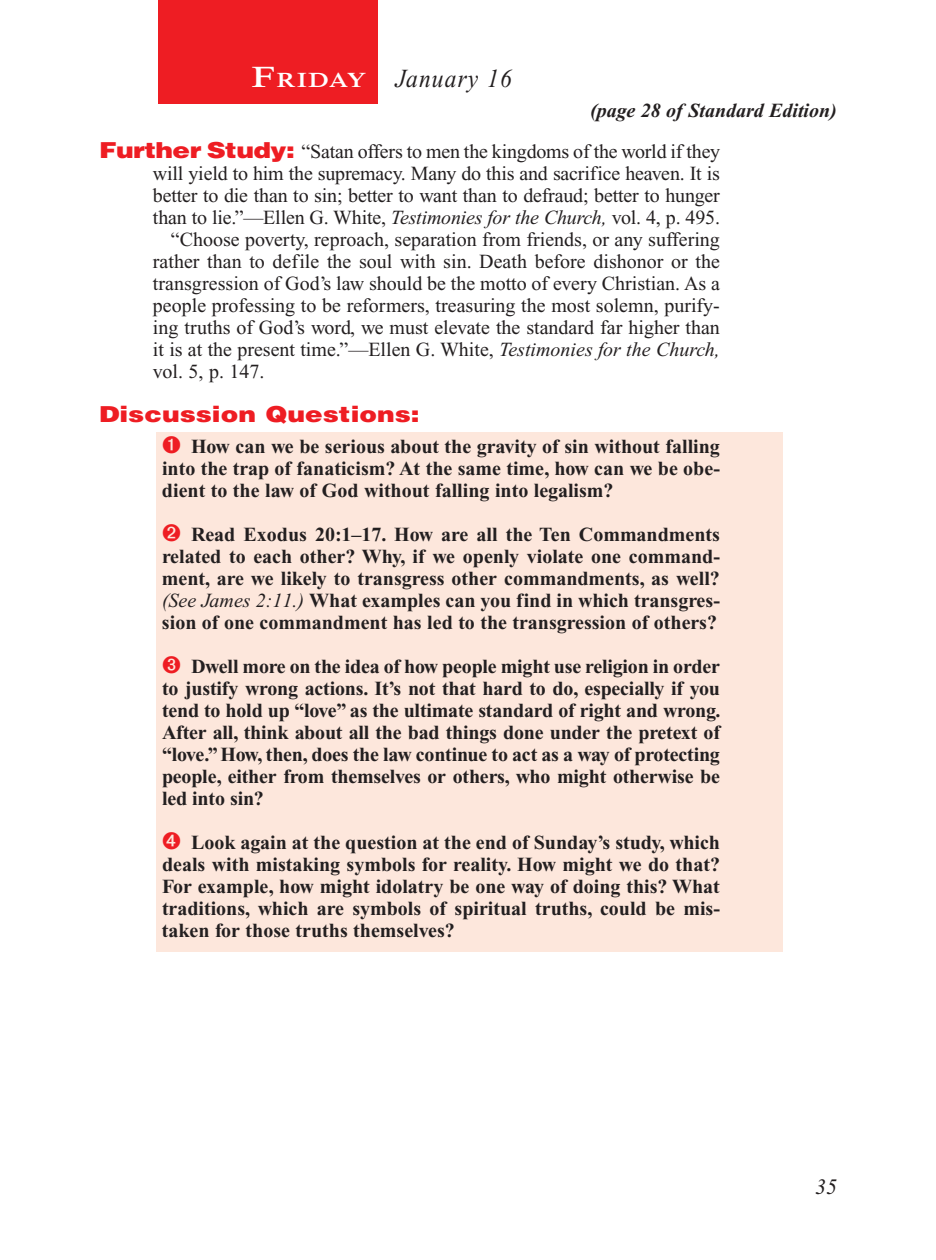
<style>
.page{position:relative;width:936px;height:1260px;background:#fff}
.page>*{position:absolute;margin:0;border:0;box-sizing:border-box;transform-origin:0 0}
.Lesson_Dates{font:italic 26px "Times New Roman PS Std";letter-spacing:.05em;color:#231f20;scale:.9 1}
.Question{font:900 22px "Helvetica LT Std";color:#ee1d23;scale:1.2 1}
.t1{font:italic 22px "Times New Roman PS Std";color:#231f20}
.Daily_Header{font:600 21px "Times NRMT Std";letter-spacing:.03em;color:#fff;scale:1.1 1}
.Numbered_Bullet_List{font:700 20px/22px "Times New Roman PS Std";color:#231f20;text-align:justify}
.Body{font:20px/22px "Times New Roman PS Std";color:#231f20;text-align:justify}
.Question_NO_SB{font:20px/22px "Times New Roman PS Std";letter-spacing:-.01em;color:#231f20;text-align:justify}
.Page_from_SE{font:italic 700 20px "Times New Roman PS Std";color:#231f20}
.s1{font-size:30px}
.s2{font-family:"Helvetica LT Std";font-weight:900;font-size:22px;color:#ee1d23}
.s3{font-style:italic}
.s4{font-weight:400;font-style:italic}
</style>
<div class="page">
<div style="left:158px;top:0;width:220px;height:103px;background:#ee1d23"></div>
<div style="left:157px;top:433px;width:626px;height:519px;background:#fde7dc"></div>
<p class="Daily_Header" style="left:252px;top:68px;width:106px"><span class="s1">F</span>riday</p>
<p class="Lesson_Dates" style="left:396px;top:64px;width:131px">January 16</p>
<p class="Page_from_SE" style="left:590px;top:100px;width:248px">(page 28 of Standard Edition)</p>
<p class="Question_NO_SB" style="left:153px;top:140px;width:569px;text-indent:-54px"><span class="s2">Further Study:</span> “Satan offers to men the kingdoms of the world if they will yield to him the supremacy. Many do this and sacrifice heaven. It is better to die than to sin; better to want than to defraud; better to hunger than to lie.”—Ellen G. White, <span class="s3">Testimonies for the Church,</span> vol. 4, p. 495.</p>
<p class="Body" style="left:153px;top:228px;width:569px;text-indent:18px">“Choose poverty, reproach, separation from friends, or any suffering rather than to defile the soul with sin. Death before dishonor or the transgression of God’s law should be the motto of every Christian. As a people professing to be reformers, treasuring the most solemn, purify&shy;ing truths of God’s word, we must elevate the standard far higher than it is at the present time.”—Ellen G. White, <span class="s3">Testimonies for the Church, </span>vol. 5, p. 147.</p>
<p class="Question" style="left:99px;top:400px;width:269px">Discussion Questions:</p>
<p class="Numbered_Bullet_List" style="left:162px;top:435px;width:560px;text-indent:29px">How can we be serious about the gravity of sin without falling into the trap of fanaticism? At the same time, how can we be obe&shy;dient to the law of God without falling into legalism?</p>
<p class="Numbered_Bullet_List" style="left:162px;top:523px;width:560px;text-indent:29px">Read Exodus 20:1–17. How are all the Ten Commandments related to each other? Why, if we openly violate one command&shy;ment, are we likely to transgress other commandments, as well? <span class="s4">(See James 2:11.)</span> What examples can you find in which transgres&shy;sion of one commandment has led to the transgression of others?</p>
<p class="Numbered_Bullet_List" style="left:162px;top:655px;width:560px;text-indent:29px">Dwell more on the idea of how people might use religion in order to justify wrong actions. It’s not that hard to do, especially if you tend to hold up “love” as the ultimate standard of right and wrong.<br>After all, think about all the bad things done under the pretext of “love.” How, then, does the law continue to act as a way of protecting people, either from themselves or others, who might otherwise be led into sin?</p>
<p class="Numbered_Bullet_List" style="left:162px;top:831px;width:560px;text-indent:29px">Look again at the question at the end of Sunday’s study, which deals with mistaking symbols for reality. How might we do that?<br>For example, how might idolatry be one way of doing this? What traditions, which are symbols of spiritual truths, could be mis&shy;taken for those truths themselves?</p>
<p class="t1" style="left:815px;top:1175px;width:23px">35</p>
</div>
